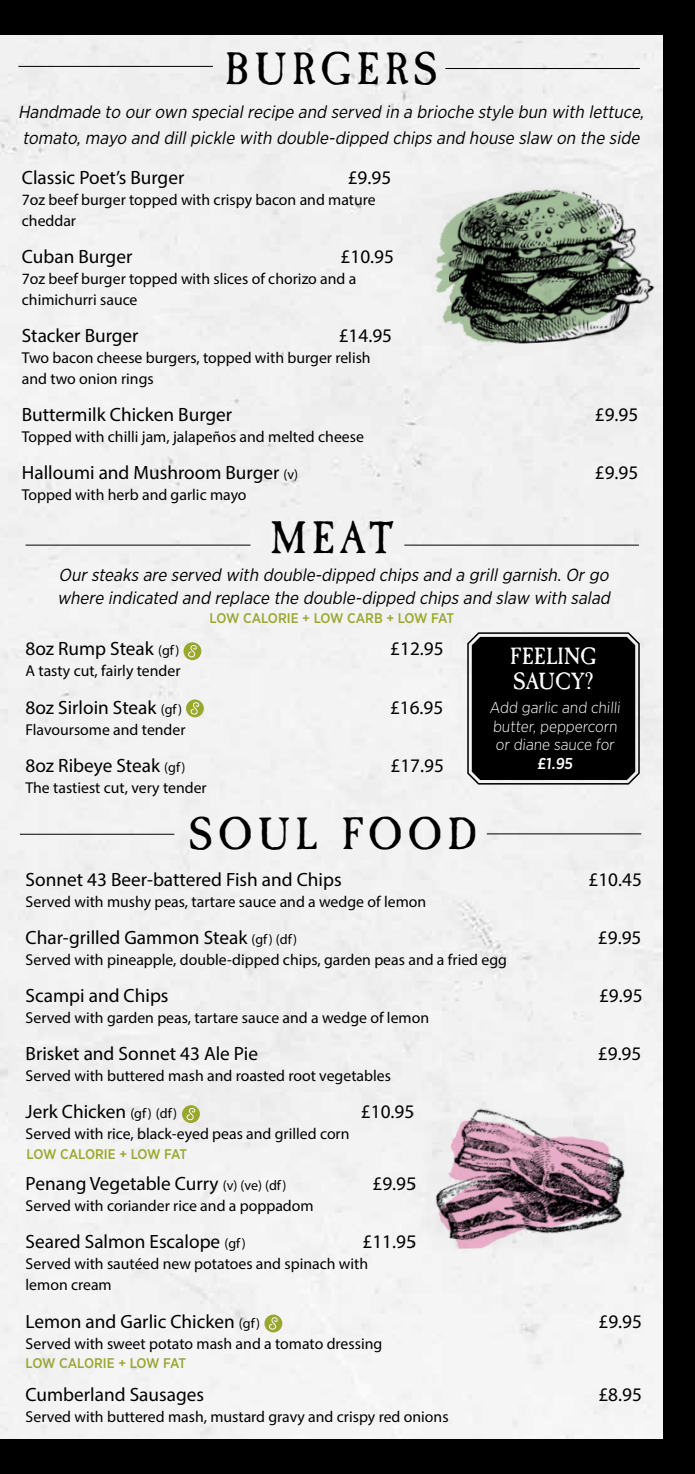
<style>
.page{position:relative;width:695px;height:1474px;background:#fff}
.page>*{position:absolute;margin:0;border:0;box-sizing:border-box;transform-origin:0 0}
.t1{font:47.25px "Caslon Antique";letter-spacing:.1em;color:#000}
.t2{font:24.5px/24.5px "Caslon Antique";color:#fff}
.t3{font:19.25px "Myriad Pro";color:#000}
.t4{font:italic 17.5px/26.2px "Gotham Narrow";color:#000}
.t5{font:15.75px/21px "Myriad Pro";color:#000}
.t6{font:300 15.75px/18.9px "Gotham Narrow";color:#fff}
.t7{font:500 15.75px "Gotham Narrow";color:#fff}
.t8{font:500 14px "Gotham Narrow";letter-spacing:-.03em;color:#9aa72f}
.s1{font-size:14px}
</style>
<div class="page">
<div style="left:0;top:0;width:694px;height:1473px;background:#000"></div>
<div style="left:1px;top:35px;width:661px;height:1403px;background:#f1f1f1"></div>
<hr style="left:26px;top:544px;width:224px;height:1px;background:#000">
<hr style="left:404px;top:544px;width:234px;height:1px;background:#000">
<div style="left:183px;top:642px;width:18px;height:18px;background:#9aa72f;border-radius:50%"></div>
<svg style="left:186px;top:644px;width:11px;height:15px"></svg>
<svg style="left:186px;top:699px;width:18px;height:18px"></svg>
<svg style="left:189px;top:702px;width:11px;height:14px"></svg>
<hr style="left:18px;top:66px;width:195px;height:1px;background:#000">
<hr style="left:445px;top:68px;width:194px;height:1px;background:#000">
<hr style="left:20px;top:833px;width:154px;height:1px;background:#000">
<hr style="left:486px;top:833px;width:155px;height:1px;background:#000">
<svg style="left:264px;top:1314px;width:18px;height:18px"></svg>
<svg style="left:267px;top:1316px;width:11px;height:15px"></svg>
<div style="left:182px;top:1105px;width:18px;height:17px;background:#9aa72f;border-radius:50%"></div>
<svg style="left:185px;top:1107px;width:11px;height:15px"></svg>
<svg style="left:466px;top:631px;width:175px;height:155px"></svg>
<div style="left:409px;top:165px;width:246px;height:205px;background:#f1f1f1"></div>
<img style="left:443px;top:181px;width:220px;height:167px">
<div style="left:417px;top:1101px;width:231px;height:163px;background:#f3f3f3"></div>
<img style="left:424px;top:1115px;width:203px;height:134px">
<h1 class="t1" style="left:224px;top:42px;width:215px">BURGERS</h1>
<p class="t4" style="left:18px;top:98px;width:631px">Handmade to ourown specialrecipe and served in a brioche style bun with lettuce, tomato,mayo and dillpickle with double-dipped chipsand house slaw on the side</p>
<p class="t3" style="left:22px;top:165px;width:164px">Classic Poet’s Burger</p>
<p class="t3" style="left:347px;top:165px;width:45px">£9.95</p>
<p class="t5" style="left:22px;top:189px;width:355px">7oz beef burger topped with crispy bacon and mature cheddar</p>
<p class="t3" style="left:22px;top:244px;width:112px">Cuban Burger</p>
<p class="t3" style="left:340px;top:244px;width:55px">£10.95</p>
<p class="t5" style="left:22px;top:268px;width:336px">7oz beef burger topped with slices of chorizo and a chimichurri sauce</p>
<p class="t3" style="left:22px;top:324px;width:118px">Stacker Burger</p>
<p class="t3" style="left:338px;top:324px;width:55px">£14.95</p>
<p class="t5" style="left:22px;top:347px;width:350px">Two bacon cheese burgers, topped with burger relish and two onion rings</p>
<p class="t3" style="left:22px;top:403px;width:212px">Buttermilk Chicken Burger</p>
<p class="t3" style="left:594px;top:403px;width:45px">£9.95</p>
<p class="t5" style="left:22px;top:426px;width:343px">Topped with chilli jam, jalapeños and melted cheese</p>
<p class="t3" style="left:22px;top:461px;width:278px">Halloumi and Mushroom Burger <span class="s1">(v)</span></p>
<p class="t3" style="left:594px;top:461px;width:45px">£9.95</p>
<p class="t5" style="left:22px;top:484px;width:226px">Topped with herb and garlic mayo</p>
<h1 class="t1" style="left:270px;top:511px;width:124px">MEAT</h1>
<p class="t4" style="left:57px;top:563px;width:558px;line-height:22.8px">Oursteaksare served with double-dipped chipsand a grillgarnish.Orgo where indicated and replace the double-dipped chipsand slaw with salad</p>
<p class="t8" style="left:209px;top:609px;width:246px">LOW CALORIE + LOW CARB + LOW FAT</p>
<p class="t3" style="left:26px;top:637px;width:155px">8oz Rump Steak <span class="s1">(gf)</span></p>
<p class="t3" style="left:390px;top:637px;width:55px">£12.95</p>
<p class="t5" style="left:26px;top:660px;width:156px">A tasty cut, fairly tender</p>
<p class="t3" style="left:26px;top:695px;width:158px">8oz Sirloin Steak <span class="s1">(gf)</span></p>
<p class="t3" style="left:390px;top:695px;width:55px">£16.95</p>
<p class="t5" style="left:26px;top:718px;width:161px">Flavoursome and tender</p>
<p class="t3" style="left:26px;top:753px;width:161px">8oz Ribeye Steak <span class="s1">(gf)</span></p>
<p class="t3" style="left:390px;top:753px;width:55px">£17.95</p>
<p class="t5" style="left:26px;top:776px;width:183px">The tastiest cut, very tender</p>
<h1 class="t1" style="left:188px;top:807px;width:290px">SOUL FOOD</h1>
<p class="t3" style="left:26px;top:867px;width:317px">Sonnet 43 Beer-battered Fish and Chips</p>
<p class="t3" style="left:588px;top:867px;width:55px">£10.45</p>
<p class="t5" style="left:26px;top:890px;width:402px">Served with mushy peas, tartare sauce and a wedge of lemon</p>
<p class="t3" style="left:26px;top:925px;width:273px">Char-grilled Gammon Steak <span class="s1">(gf) (df)</span></p>
<p class="t3" style="left:598px;top:925px;width:45px">£9.95</p>
<p class="t5" style="left:26px;top:948px;width:483px">Served with pineapple, double-dipped chips, garden peas and a fried egg</p>
<p class="t3" style="left:26px;top:983px;width:144px">Scampi and Chips</p>
<p class="t3" style="left:599px;top:983px;width:45px">£9.95</p>
<p class="t5" style="left:26px;top:1006px;width:405px">Served with garden peas, tartare sauce and a wedge of lemon</p>
<p class="t3" style="left:26px;top:1041px;width:234px">Brisket and Sonnet 43 Ale Pie</p>
<p class="t3" style="left:597px;top:1041px;width:45px">£9.95</p>
<p class="t5" style="left:26px;top:1065px;width:367px">Served with buttered mash and roasted root vegetables</p>
<p class="t3" style="left:26px;top:1099px;width:153px">Jerk Chicken <span class="s1">(gf) (df)</span></p>
<p class="t3" style="left:361px;top:1099px;width:55px">£10.95</p>
<p class="t5" style="left:26px;top:1123px;width:325px">Served with rice, black-eyed peas and grilled corn</p>
<p class="t3" style="left:26px;top:1171px;width:262px">Penang Vegetable Curry <span class="s1">(v) (ve) (df)</span></p>
<p class="t3" style="left:372px;top:1171px;width:45px">£9.95</p>
<p class="t5" style="left:26px;top:1195px;width:289px">Served with coriander rice and a poppadom</p>
<p class="t3" style="left:26px;top:1230px;width:221px">Seared Salmon Escalope <span class="s1">(gf)</span></p>
<p class="t3" style="left:362px;top:1230px;width:55px">£11.95</p>
<p class="t5" style="left:26px;top:1253px;width:344px">Served with sautéed new potatoes and spinach with lemon cream</p>
<p class="t3" style="left:26px;top:1309px;width:236px">Lemon and Garlic Chicken <span class="s1">(gf)</span></p>
<p class="t3" style="left:598px;top:1309px;width:45px">£9.95</p>
<p class="t5" style="left:26px;top:1332px;width:358px">Served with sweet potato mash and a tomato dressing</p>
<p class="t3" style="left:26px;top:1382px;width:180px">Cumberland Sausages</p>
<p class="t3" style="left:598px;top:1382px;width:45px">£8.95</p>
<p class="t5" style="left:26px;top:1406px;width:424px">Served with buttered mash, mustard gravy and crispy red onions</p>
<h2 class="t2" style="left:510px;top:645px;width:88px">FEELING<br>SAUCY?</h2>
<p class="t6" style="left:489px;top:697px;width:134px">Add garlic and chilli butter, peppercorn or diane sauce for</p>
<p class="t7" style="left:537px;top:753px;width:39px">£1.95</p>
<p class="t8" style="left:27px;top:1144px;width:162px">LOW CALORIE + LOW FAT</p>
<p class="t8" style="left:26px;top:1354px;width:162px">LOW CALORIE + LOW FAT</p>
</div>
